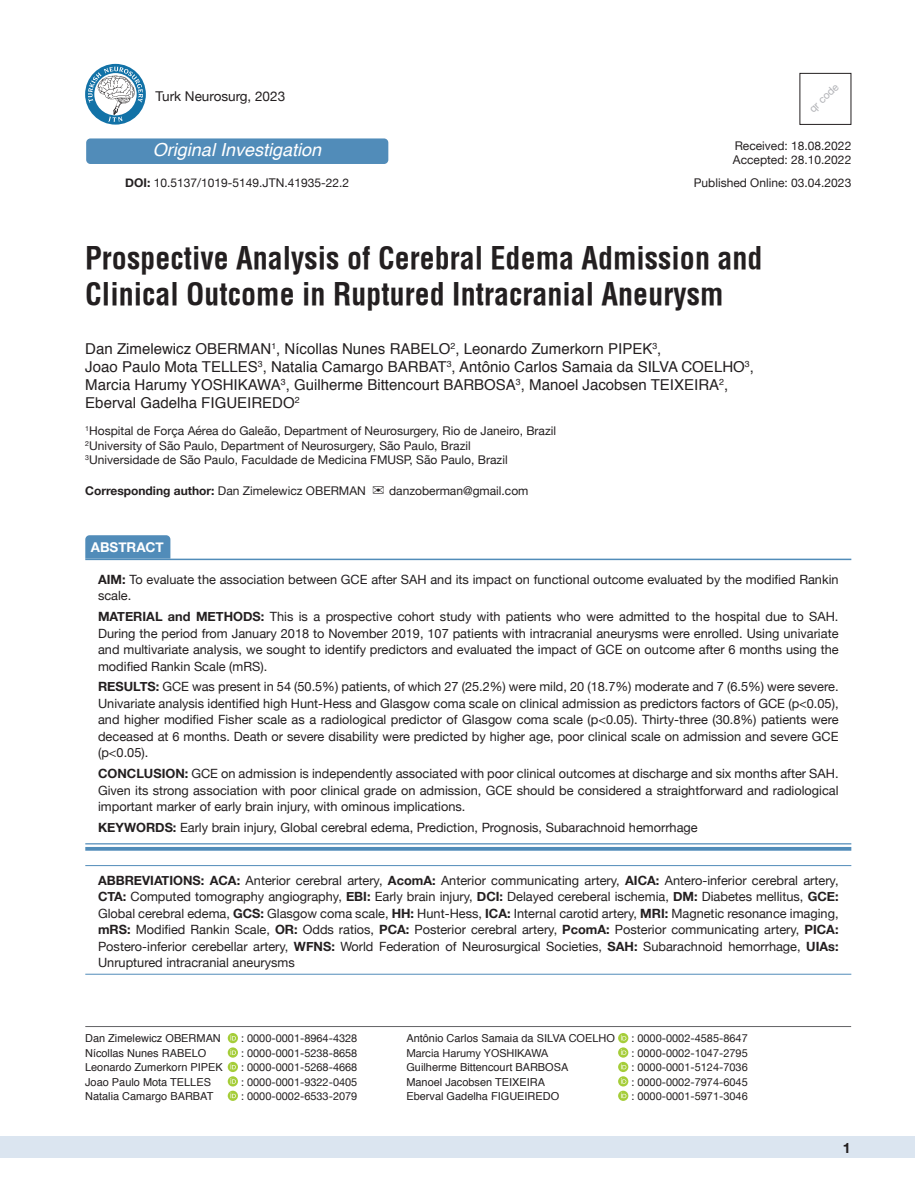
<style>
.page{position:relative;width:915px;height:1191px;background:#fff}
.page>*{position:absolute;margin:0;border:0;box-sizing:border-box;transform-origin:0 0}
.t1{font:700 30px/36px "Helvetica Condens";color:#231f20}
.t2{font:italic 18px "Helvetica";color:#fff}
.t3{font:15px/18px "Helvetica";color:#231f20}
.t4{font:700 14.25px "Helvetica Neue";color:#231f20}
.t5{font:13.5px "Helvetica Neue";color:#231f20}
.t6{font:700 13.5px "Helvetica Neue";color:#fff}
.t7{font:12.75px/16.5px "Helvetica Neue";color:#231f20;text-align:justify}
.t8{font:12px/14.4px "Helvetica Neue";color:#231f20}
.t9{font:700 12px "Helvetica Neue";color:#231f20}
.t10{font:10.95px "Helvetica Neue";color:#231f20}
.t11{font:10.95px "Helvetica";color:#231f20}
.t12{font:10.5px "Helvetica Neue";color:#b2b3b7}
.s1{font-weight:700}
.s2{font-weight:400}
</style>
<div class="page">
<div style="left:0;top:1136px;width:914px;height:22px;background:#dbe5f0"></div>
<hr style="left:85px;top:1026px;width:765px;height:1px;background:#636366">
<div style="left:85px;top:535px;width:85px;height:23px;background:#518cb9"></div>
<svg style="left:85px;top:844px;width:766px;height:1px"></svg>
<hr style="left:85px;top:558px;width:766px;height:2px;background:#518cb9">
<hr style="left:85px;top:843px;width:766px;height:1px;background:#518cb9">
<hr style="left:85px;top:847px;width:766px;height:3px;background:#518cb9">
<hr style="left:85px;top:865px;width:766px;height:1px;background:#518cb9">
<hr style="left:85px;top:973px;width:766px;height:1px;background:#518cb9">
<div style="left:799px;top:73px;width:51px;height:52px;border:1px solid #231f20"></div>
<svg style="left:228px;top:1033px;width:10px;height:10px"></svg>
<svg style="left:230px;top:1034px;width:6px;height:6px"></svg>
<svg style="left:228px;top:1047px;width:10px;height:10px"></svg>
<svg style="left:230px;top:1049px;width:6px;height:5px"></svg>
<svg style="left:228px;top:1061px;width:10px;height:11px"></svg>
<svg style="left:230px;top:1063px;width:6px;height:6px"></svg>
<svg style="left:228px;top:1076px;width:10px;height:10px"></svg>
<svg style="left:230px;top:1078px;width:6px;height:5px"></svg>
<svg style="left:228px;top:1090px;width:10px;height:10px"></svg>
<svg style="left:230px;top:1092px;width:6px;height:6px"></svg>
<svg style="left:618px;top:1033px;width:10px;height:10px"></svg>
<svg style="left:620px;top:1034px;width:6px;height:6px"></svg>
<svg style="left:618px;top:1047px;width:10px;height:10px"></svg>
<svg style="left:620px;top:1049px;width:6px;height:5px"></svg>
<svg style="left:618px;top:1061px;width:10px;height:11px"></svg>
<svg style="left:620px;top:1063px;width:6px;height:6px"></svg>
<svg style="left:618px;top:1076px;width:10px;height:10px"></svg>
<svg style="left:620px;top:1078px;width:6px;height:5px"></svg>
<svg style="left:618px;top:1090px;width:10px;height:10px"></svg>
<svg style="left:620px;top:1092px;width:6px;height:6px"></svg>
<svg style="left:85px;top:64px;width:61px;height:61px"></svg>
<svg style="left:88px;top:67px;width:55px;height:55px"></svg>
<div style="left:86px;top:138px;width:302px;height:26px;background:#518cb9;border-radius:4px"></div>
<p class="t5" style="left:156px;top:86px;width:131px">Turk Neurosurg, 2023</p>
<h2 class="t2" style="left:153px;top:136px;width:170px">Original Investigation</h2>
<p class="t8" style="left:125px;top:177px;width:225px"><span class="s1">DOI:</span> 10.5137/1019-5149.JTN.41935-22.2</p>
<p class="t12" style="left:805px;top:105px;width:38px;rotate:-44deg">qr code</p>
<p class="t8" style="left:732px;top:139px;width:120px">Received: 18.08.2022<br>Accepted: 28.10.2022</p>
<p class="t8" style="left:693px;top:176px;width:159px">Published Online: 03.04.2023</p>
<h1 class="t1" style="left:85px;top:240px;width:678px">Prospective Analysis of Cerebral Edema Admission and<br>Clinical Outcome in Ruptured Intracranial Aneurysm</h1>
<p class="t3" style="left:85px;top:340px;width:670px">Dan Zimelewicz OBERMAN<sup>1</sup>, Nícollas Nunes RABELO<sup>2</sup>, Leonardo Zumerkorn PIPEK<sup>3</sup>,<br>Joao Paulo Mota TELLES<sup>3</sup>, Natalia Camargo BARBAT<sup>3</sup>, Antônio Carlos Samaia da SILVA COELHO<sup>3</sup>, Marcia Harumy YOSHIKAWA<sup>3</sup>, Guilherme Bittencourt BARBOSA<sup>3</sup>, Manoel Jacobsen TEIXEIRA<sup>2</sup>, Eberval Gadelha FIGUEIREDO<sup>2</sup></p>
<p class="t8" style="left:85px;top:424px;width:472px"><sup>1</sup>Hospital de Força Aérea do Galeão, Department of Neurosurgery, Rio de Janeiro, Brazil<br><sup>2</sup>University of São Paulo, Department of Neurosurgery, São Paulo, Brazil<br><sup>3</sup>Universidade de São Paulo, Faculdade de Medicina FMUSP, São Paulo, Brazil</p>
<p class="t9" style="left:85px;top:481px;width:282px">Corresponding author: <span class="s2">Dan Zimelewicz OBERMAN</span></p>
<p class="t8" style="left:389px;top:484px;width:141px">danzoberman@gmail.com</p>
<p class="t6" style="left:91px;top:536px;width:75px">ABSTRACT</p>
<p class="t7" style="left:98px;top:572px;width:741px"><span class="s1">AIM:</span> To evaluate the association between GCE after SAH and its impact on functional outcome evaluated by the modified Rankin scale.</p>
<p class="t7" style="left:98px;top:609px;width:741px"><span class="s1">MATERIAL and METHODS:</span> This is a prospective cohort study with patients who were admitted to the hospital due to SAH.<br>During the period from January 2018 to November 2019, 107 patients with intracranial aneurysms were enrolled. Using univariate and multivariate analysis, we sought to identify predictors and evaluated the impact of GCE on outcome after 6 months using the modified Rankin Scale (mRS).</p>
<p class="t7" style="left:98px;top:679px;width:741px"><span class="s1">RESULTS:</span> GCE was present in 54 (50.5%) patients, of which 27 (25.2%) were mild, 20 (18.7%) moderate and 7 (6.5%) were severe.<br>Univariate analysis identified high Hunt-Hess and Glasgow coma scale on clinical admission as predictors factors of GCE (p&lt;0.05), and higher modified Fisher scale as a radiological predictor of Glasgow coma scale (p&lt;0.05). Thirty-three (30.8%) patients were deceased at 6 months. Death or severe disability were predicted by higher age, poor clinical scale on admission and severe GCE (p&lt;0.05).</p>
<p class="t7" style="left:98px;top:766px;width:741px"><span class="s1">CONCLUSION:</span> GCE on admission is independently associated with poor clinical outcomes at discharge and six months after SAH.<br>Given its strong association with poor clinical grade on admission, GCE should be considered a straightforward and radiological important marker of early brain injury, with ominous implications.</p>
<p class="t7" style="left:98px;top:820px;width:601px"><span class="s1">KEYWORDS:</span> Early brain injury, Global cerebral edema, Prediction, Prognosis, Subarachnoid hemorrhage</p>
<p class="t7" style="left:98px;top:872px;width:741px"><span class="s1">ABBREVIATIONS: ACA:</span> Anterior cerebral artery, <span class="s1">AcomA:</span> Anterior communicating artery, <span class="s1">AICA:</span> Antero-inferior cerebral artery, <span class="s1">CTA:</span> Computed tomography angiography, <span class="s1">EBI:</span> Early brain injury, <span class="s1">DCI:</span> Delayed cereberal ischemia, <span class="s1">DM:</span> Diabetes mellitus, <span class="s1">GCE:<br></span>Global cerebral edema, <span class="s1">GCS:</span> Glasgow coma scale, <span class="s1">HH:</span> Hunt-Hess, <span class="s1">ICA:</span> Internal carotid artery, <span class="s1">MRI:</span> Magnetic resonance imaging, <span class="s1">mRS:</span> Modified Rankin Scale, <span class="s1">OR:</span> Odds ratios, <span class="s1">PCA:</span> Posterior cerebral artery, <span class="s1">PcomA:</span> Posterior communicating artery, <span class="s1">PICA:<br></span>Postero-inferior cerebellar artery, <span class="s1">WFNS:</span> World Federation of Neurosurgical Societies, <span class="s1">SAH:</span> Subarachnoid hemorrhage, <span class="s1">UIAs:<br></span>Unruptured intracranial aneurysms</p>
<p class="t11" style="left:85px;top:1030px;width:137px">Dan Zimelewicz OBERMAN</p>
<p class="t10" style="left:241px;top:1030px;width:118px">: 0000-0001-8964-4328</p>
<p class="t11" style="left:85px;top:1044px;width:123px">Nícollas Nunes RABELO</p>
<p class="t10" style="left:241px;top:1045px;width:118px">: 0000-0001-5238-8658</p>
<p class="t11" style="left:85px;top:1059px;width:139px">Leonardo Zumerkorn PIPEK</p>
<p class="t10" style="left:241px;top:1059px;width:118px">: 0000-0001-5268-4668</p>
<p class="t11" style="left:85px;top:1073px;width:127px">Joao Paulo Mota TELLES</p>
<p class="t10" style="left:241px;top:1074px;width:118px">: 0000-0001-9322-0405</p>
<p class="t11" style="left:85px;top:1087px;width:130px">Natalia Camargo BARBAT</p>
<p class="t10" style="left:241px;top:1088px;width:118px">: 0000-0002-6533-2079</p>
<p class="t11" style="left:406px;top:1030px;width:210px">Antônio Carlos Samaia da SILVA COELHO</p>
<p class="t10" style="left:631px;top:1030px;width:118px">: 0000-0002-4585-8647</p>
<p class="t10" style="left:406px;top:1045px;width:143px">Marcia Harumy YOSHIKAWA</p>
<p class="t10" style="left:631px;top:1045px;width:118px">: 0000-0002-1047-2795</p>
<p class="t11" style="left:406px;top:1059px;width:163px">Guilherme Bittencourt BARBOSA</p>
<p class="t10" style="left:631px;top:1059px;width:118px">: 0000-0001-5124-7036</p>
<p class="t11" style="left:406px;top:1073px;width:140px">Manoel Jacobsen TEIXEIRA</p>
<p class="t10" style="left:631px;top:1074px;width:118px">: 0000-0002-7974-6045</p>
<p class="t11" style="left:406px;top:1087px;width:154px">Eberval Gadelha FIGUEIREDO</p>
<p class="t10" style="left:631px;top:1088px;width:118px">: 0000-0001-5971-3046</p>
<p class="t4" style="left:842px;top:1137px;width:9px">1</p>
</div>
